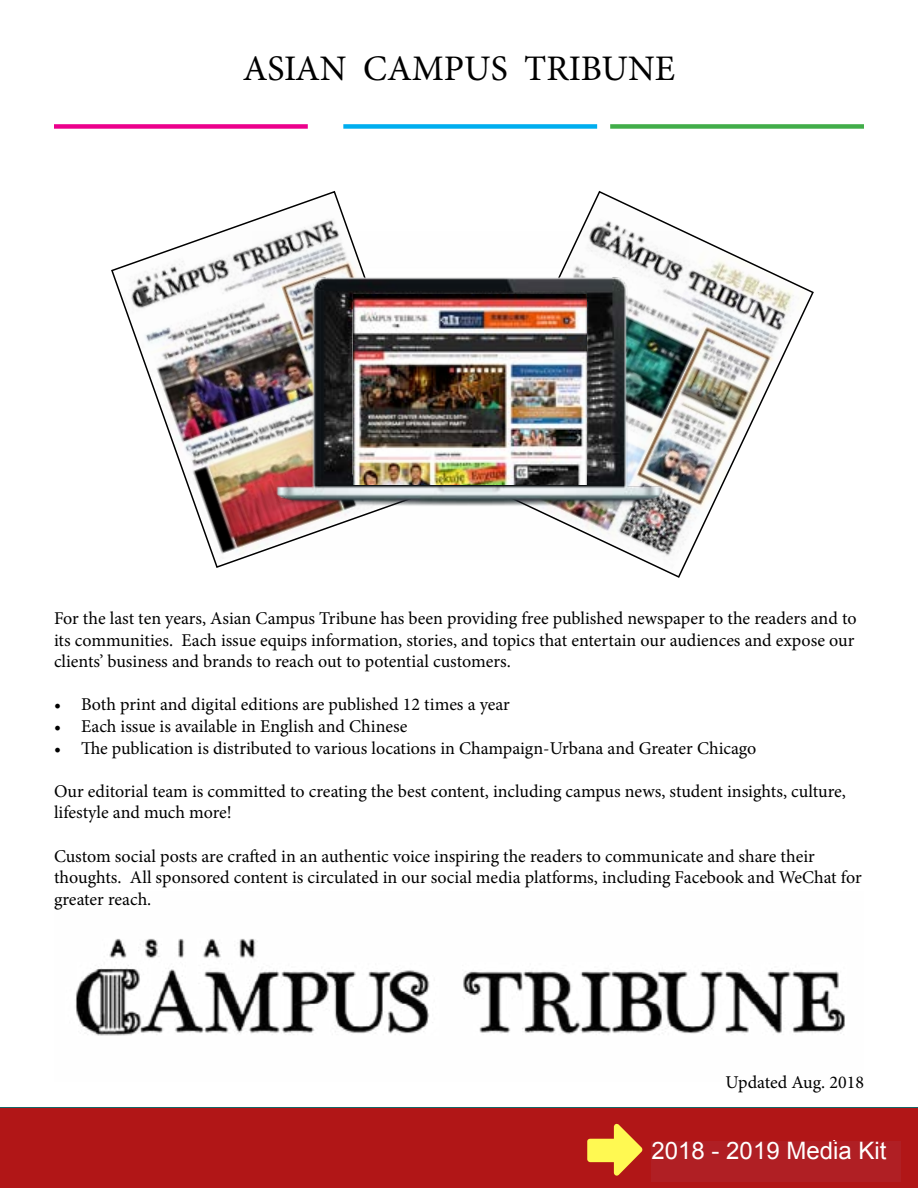
<style>
.page{position:relative;width:918px;height:1188px;background:#fff}
.page>*{position:absolute;margin:0;border:0;box-sizing:border-box;transform-origin:0 0}
.t1{font:36px "Minion Pro";color:#000}
.t2{font:24px "Arial";color:#fff}
.t3{font:18px/21.6px "Minion Pro";letter-spacing:-.005em;color:#000}
</style>
<div class="page">
<svg style="left:580px;top:190px;width:234px;height:388px"></svg>
<img style="left:111px;top:191px;width:238px;height:377px">
<img style="left:252px;top:231px;width:436px;height:329px">
<img style="left:354px;top:295px;width:233px;height:190px">
<img style="left:75px;top:938px;width:770px;height:98px">
<div style="left:54px;top:124px;width:254px;height:5px;background:#ec008c"></div>
<div style="left:343px;top:124px;width:254px;height:5px;background:#00aeef"></div>
<div style="left:610px;top:124px;width:254px;height:5px;background:#41ad49"></div>
<hr style="left:0;top:1107px;width:918px;height:2px;background:#166766">
<div style="left:0;top:1108px;width:918px;height:80px;background:#b11617"></div>
<svg style="left:784px;top:1140px;width:74px;height:2px"></svg>
<svg style="left:587px;top:1124px;width:55px;height:52px"></svg>
<div style="left:652px;top:1142px;width:249px;height:40px;background:#b01f24"></div>
<h1 class="t1" style="left:243px;top:45px;width:434px">ASIAN CAMPUS TRIBUNE</h1>
<p class="t3" style="left:54px;top:608px;width:804px;text-align:justify">For the last ten years, Asian Campus Tribune has been providing free published newspaper to the readers and to its communities. Each issue equips information, stories, and topics that entertain our audiences and expose our clients’ business and brands to reach out to potential customers.</p>
<p class="t3" style="left:54px;top:694px;width:457px">• Both print and digital editions are published 12 times a year</p>
<p class="t3" style="left:54px;top:716px;width:355px">• Each issue is available in English and Chinese</p>
<p class="t3" style="left:54px;top:737px;width:704px">• The publication is distributed to various locations in Champaign-Urbana and Greater Chicago</p>
<p class="t3" style="left:54px;top:780px;width:793px">Our editorial team is committed to creating the best content, including campus news, student insights, culture, lifestyle and much more!</p>
<p class="t3" style="left:54px;top:845px;width:809px">Custom social posts are crafted in an authentic voice inspiring the readers to communicate and share their thoughts. All sponsored content is circulated in our social media platforms, including Facebook and WeChat for greater reach.</p>
<p class="t3" style="left:726px;top:1071px;width:140px">Updated Aug. 2018</p>
<h2 class="t2" style="left:652px;top:1135px;width:236px">2018 - 2019 Media Kit</h2>
</div>
